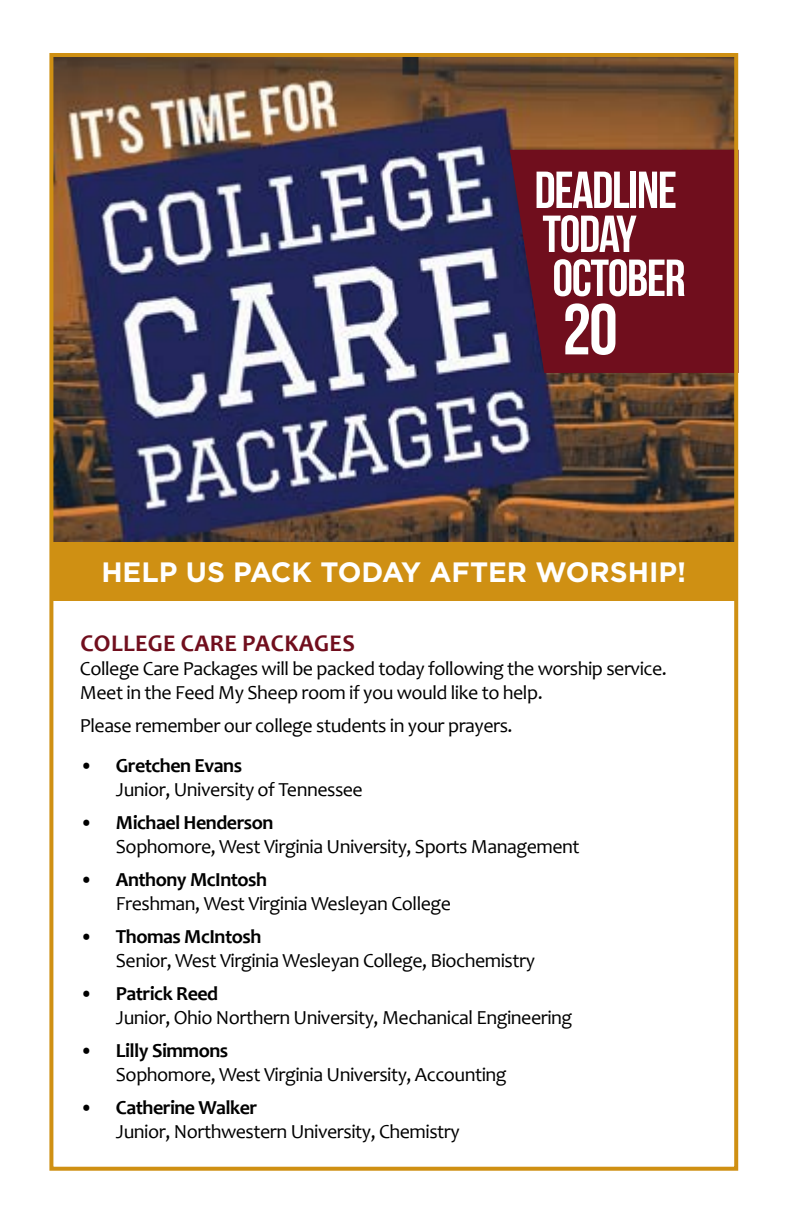
<style>
.page{position:relative;width:792px;height:1224px;background:#fff}
.page>*{position:absolute;margin:0;border:0;box-sizing:border-box;transform-origin:0 0}
.t1{font:72px "Bebas Neue";color:#fff}
.t2{font:52px/44px "Bebas Neue";letter-spacing:-.025em;color:#fff}
.t3{font:700 28px "Gotham";color:#fff}
.t4{font:700 24px "Candara";letter-spacing:.015em;color:#700e1d}
.t5{font:20px/24px "Candara";letter-spacing:-.025em;color:#000}
.t6{font:700 20px "Candara";letter-spacing:-.025em;color:#000}
</style>
<div class="page">
<img style="left:54px;top:58px;width:679px;height:484px">
<svg style="left:510px;top:150px;width:229px;height:223px;background:#690f22"></svg>
<div style="left:49px;top:53px;width:689px;height:1118px;border:4px solid #cf9013"></div>
<div style="left:50px;top:542px;width:687px;height:58px;background:#cf9013"></div>
<h2 class="t2" style="left:534px;top:167px;width:153px">DEADLINE<br>TODAY<br>OCTOBER</h2>
<h1 class="t1" style="left:562px;top:290px;width:57px">20</h1>
<h3 class="t3" style="left:101px;top:554px;width:586px">HELP US PACK TODAY AFTER WORSHIP!</h3>
<p class="t4" style="left:80px;top:628px;width:276px">COLLEGE CARE PACKAGES</p>
<p class="t5" style="left:80px;top:656px;width:588px">College Care Packages will be packed today following the worship service.<br>Meet in the Feed My Sheep room if you would like to help.</p>
<p class="t5" style="left:80px;top:713px;width:434px">Please remember our college students in your prayers.</p>
<p class="t6" style="left:80px;top:753px;width:164px">• Gretchen Evans</p>
<p class="t5" style="left:116px;top:777px;width:248px">Junior, University of Tennessee</p>
<p class="t6" style="left:80px;top:810px;width:195px">• Michael Henderson</p>
<p class="t5" style="left:116px;top:834px;width:465px">Sophomore, West Virginia University, Sports Management</p>
<p class="t6" style="left:80px;top:867px;width:189px">• Anthony McIntosh</p>
<p class="t5" style="left:116px;top:891px;width:337px">Freshman, West Virginia Wesleyan College</p>
<p class="t6" style="left:80px;top:924px;width:183px">• Thomas McIntosh</p>
<p class="t5" style="left:116px;top:948px;width:421px">Senior, West Virginia Wesleyan College, Biochemistry</p>
<p class="t6" style="left:80px;top:981px;width:140px">• Patrick Reed</p>
<p class="t5" style="left:116px;top:1005px;width:458px">Junior, Ohio Northern University, Mechanical Engineering</p>
<p class="t6" style="left:80px;top:1038px;width:150px">• Lilly Simmons</p>
<p class="t5" style="left:116px;top:1062px;width:392px">Sophomore, West Virginia University, Accounting</p>
<p class="t6" style="left:80px;top:1095px;width:179px">• Catherine Walker</p>
<p class="t5" style="left:116px;top:1119px;width:345px">Junior, Northwestern University, Chemistry</p>
</div>
